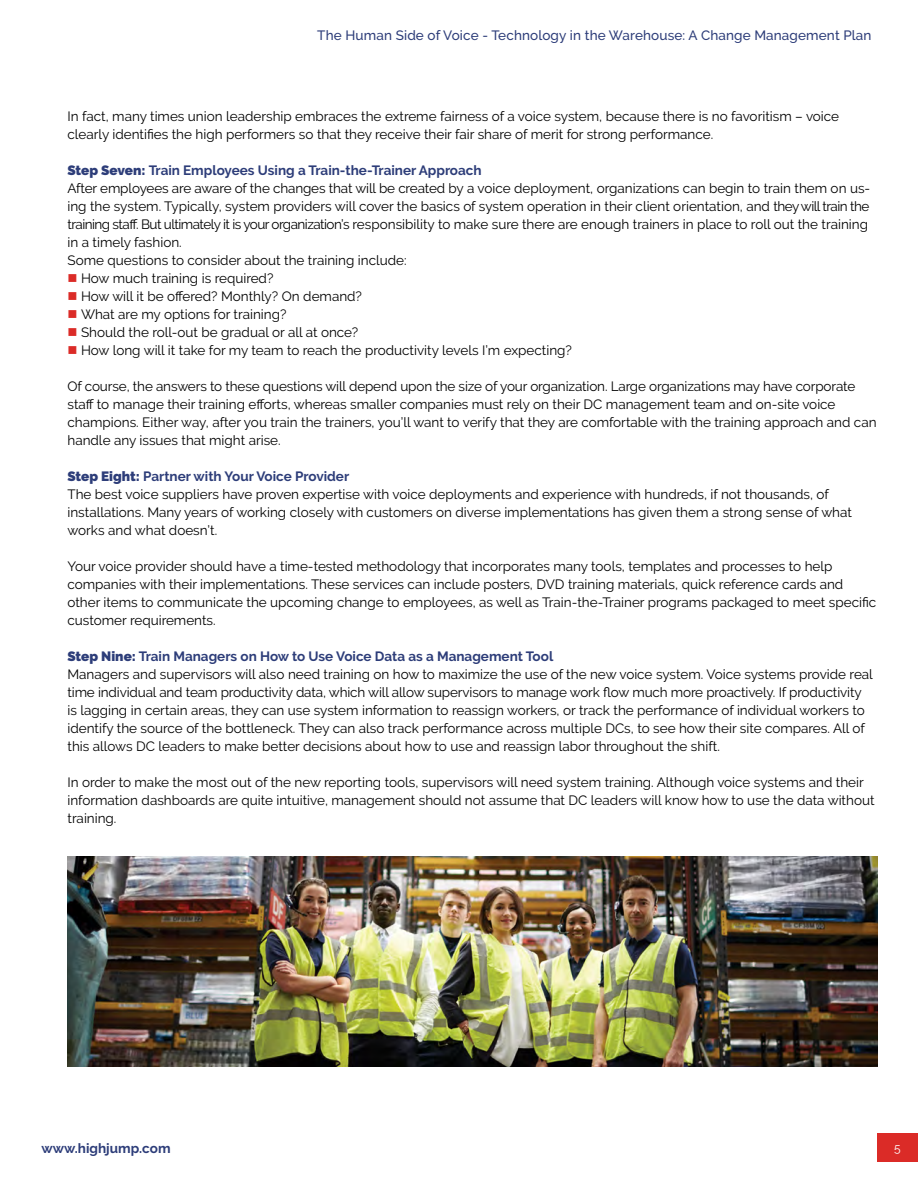
<style>
.page{position:relative;width:918px;height:1188px;background:#fff}
.page>*{position:absolute;margin:0;border:0;box-sizing:border-box;transform-origin:0 0}
.t1{font:13.5px/18px "Raleway";color:#000}
.t2{font:700 13.5px "Raleway";color:#2d3d79}
.t3{font:500 13.5px "Raleway";letter-spacing:.01em;color:#2d3d79}
.t4{font:12px "Raleway";color:#fff}
.s1{font-weight:900}
.s2{font-weight:900;color:#2d3d79}
.s3{font-weight:700;color:#2d3d79}
</style>
<div class="page">
<div style="left:878px;top:1133px;width:40px;height:28px;background:#db2b27"></div>
<img style="left:68px;top:856px;width:810px;height:210px">
<p class="t3" style="left:317px;top:27px;width:556px">The Human Side of Voice - Technology in the Warehouse: A Change Management Plan</p>
<p class="t1" style="left:68px;top:107px;width:773px">In fact, many times union leadership embraces the extreme fairness of a voice system, because there is no favoritism – voice clearly identifies the high performers so that they receive their fair share of merit for strong performance.</p>
<p class="t2" style="left:68px;top:162px;width:416px"><span class="s1">Step Seven:</span> Train Employees Using a Train-the-Trainer Approach</p>
<p class="t1" style="left:68px;top:179px;width:804px">After employees are aware of the changes that will be created by a voice deployment, organizations can begin to train them on us-</p>
<p class="t1" style="left:68px;top:197px;width:803px">ing the system. Typically, system providers will cover the basics of system operation in their client orientation, and they will train the</p>
<p class="t1" style="left:68px;top:215px;width:802px">training staff. But ultimately it is your organization’s responsibility to make sure there are enough trainers in place to roll out the training</p>
<p class="t1" style="left:68px;top:233px;width:116px">in a timely fashion.</p>
<p class="t1" style="left:68px;top:251px;width:341px">Some questions to consider about the training include:</p>
<p class="t1" style="left:81px;top:269px;width:194px">How much training is required?</p>
<p class="t1" style="left:81px;top:287px;width:283px">How will it be offered? Monthly? On demand?</p>
<p class="t1" style="left:81px;top:305px;width:207px">What are my options for training?</p>
<p class="t1" style="left:81px;top:323px;width:279px">Should the roll-out be gradual or all at once?</p>
<p class="t1" style="left:81px;top:341px;width:493px">How long will it take for my team to reach the productivity levels I’m expecting?</p>
<p class="t1" style="left:68px;top:377px;width:811px">Of course, the answers to these questions will depend upon the size of your organization. Large organizations may have corporate staff to manage their training efforts, whereas smaller companies must rely on their DC management team and on-site voice champions. Either way, after you train the trainers, you’ll want to verify that they are comfortable with the training approach and can handle any issues that might arise.</p>
<p class="t1" style="left:68px;top:467px;width:786px"><span class="s2">Step Eight:</span> <span class="s3">Partner with Your Voice Provider<br></span>The best voice suppliers have proven expertise with voice deployments and experience with hundreds, if not thousands, of installations. Many years of working closely with customers on diverse implementations has given them a strong sense of what works and what doesn’t.</p>
<p class="t1" style="left:68px;top:557px;width:810px">Your voice provider should have a time-tested methodology that incorporates many tools, templates and processes to help companies with their implementations. These services can include posters, DVD training materials, quick reference cards and other items to communicate the upcoming change to employees, as well as Train-the-Trainer programs packaged to meet specific customer requirements.</p>
<p class="t1" style="left:68px;top:647px;width:807px"><span class="s2">Step Nine:</span> <span class="s3">Train Managers on How to Use Voice Data as a Management Tool<br></span>Managers and supervisors will also need training on how to maximize the use of the new voice system. Voice systems provide real time individual and team productivity data, which will allow supervisors to manage work flow much more proactively. If productivity is lagging in certain areas, they can use system information to reassign workers, or track the performance of individual workers to identify the source of the bottleneck. They can also track performance across multiple DCs, to see how their site compares. All of this allows DC leaders to make better decisions about how to use and reassign labor throughout the shift.</p>
<p class="t1" style="left:68px;top:773px;width:809px">In order to make the most out of the new reporting tools, supervisors will need system training. Although voice systems and their information dashboards are quite intuitive, management should not assume that DC leaders will know how to use the data without training.</p>
<p class="t2" style="left:42px;top:1141px;width:131px">www.highjump.com</p>
<p class="t4" style="left:894px;top:1141px;width:8px">5</p>
</div>
